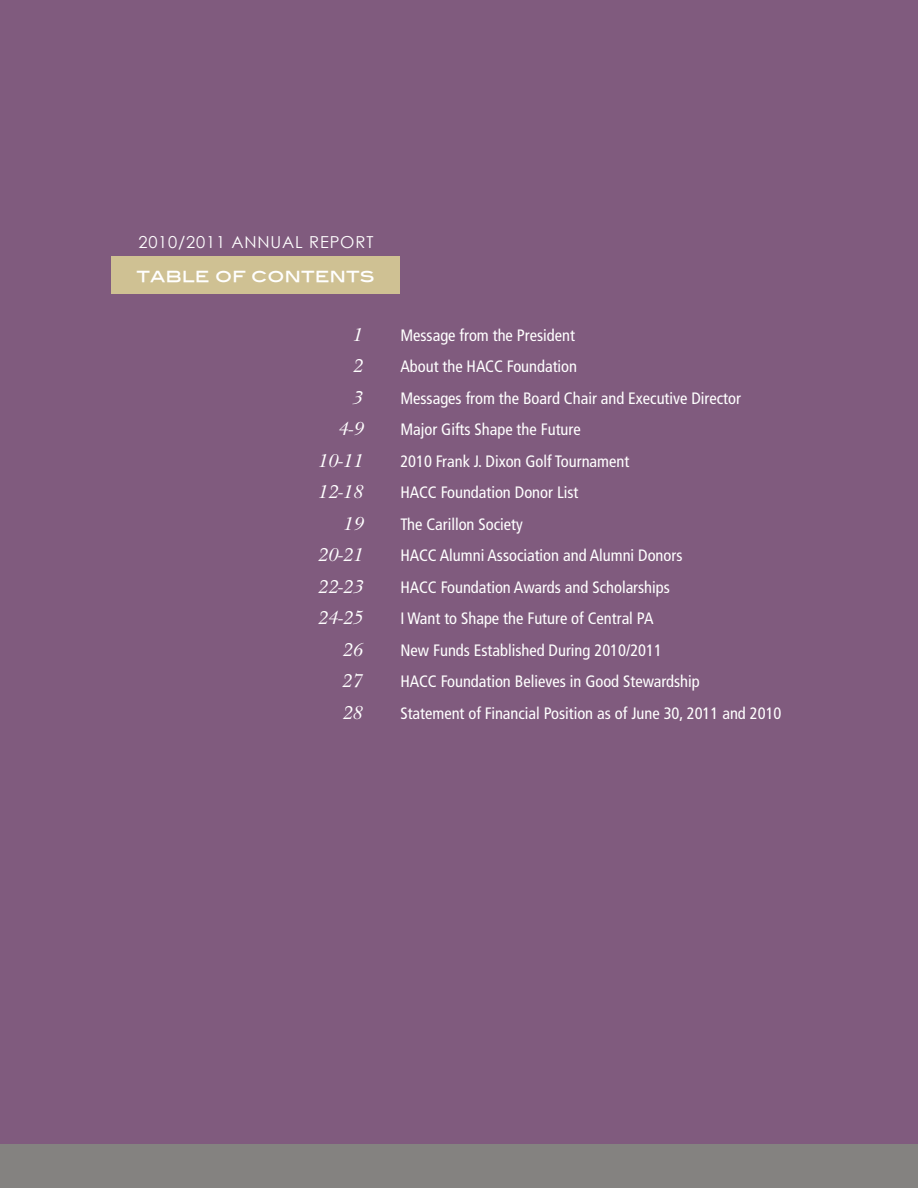
<style>
.page{position:relative;width:918px;height:1188px;background:#805b7e}
.page>*{position:absolute;margin:0;border:0;box-sizing:border-box;transform-origin:0 0}
.t1{font:italic 19.5px "New Baskerville";color:#fff}
.t2{font:18px "Blair Md ITCTT Medium";color:#fff}
.t3{font:condensed 16.5px "Frutiger";color:#fff}
.t4{font:16.5px "Century Gothic";letter-spacing:.05em;color:#fff}
</style>
<div class="page">
<div style="left:0;top:1144px;width:918px;height:44px;background:#848280"></div>
<div style="left:111px;top:257px;width:289px;height:37px;background:#cfc193"></div>
<p class="t4" style="left:138px;top:231px;width:237px">2010/2011 ANNUAL REPORT</p>
<p class="t2" style="left:137px;top:264px;width:240px">TABLE OF CONTENTS</p>
<p class="t1" style="left:352px;top:328px;width:12px">1</p>
<p class="t3" style="left:400px;top:328px;width:176px">Message from the President</p>
<p class="t1" style="left:352px;top:359px;width:12px">2</p>
<p class="t3" style="left:400px;top:360px;width:178px">About the HACC Foundation</p>
<p class="t1" style="left:352px;top:391px;width:12px">3</p>
<p class="t3" style="left:400px;top:391px;width:342px">Messages from the Board Chair and Executive Director</p>
<p class="t1" style="left:337px;top:422px;width:26px">4-9</p>
<p class="t3" style="left:400px;top:423px;width:182px">Major Gifts Shape the Future</p>
<p class="t1" style="left:317px;top:454px;width:47px">10-11</p>
<p class="t3" style="left:400px;top:454px;width:230px">2010 Frank J. Dixon Golf Tournament</p>
<p class="t1" style="left:317px;top:485px;width:47px">12-18</p>
<p class="t3" style="left:400px;top:486px;width:179px">HACC Foundation Donor List</p>
<p class="t1" style="left:342px;top:517px;width:22px">19</p>
<p class="t3" style="left:400px;top:517px;width:124px">The Carillon Society</p>
<p class="t1" style="left:317px;top:548px;width:47px">20-21</p>
<p class="t3" style="left:400px;top:549px;width:284px">HACC Alumni Association and Alumni Donors</p>
<p class="t1" style="left:317px;top:580px;width:47px">22-23</p>
<p class="t3" style="left:400px;top:580px;width:271px">HACC Foundation Awards and Scholarships</p>
<p class="t1" style="left:317px;top:611px;width:47px">24-25</p>
<p class="t3" style="left:400px;top:612px;width:255px">I Want to Shape the Future of Central PA</p>
<p class="t1" style="left:342px;top:643px;width:22px">26</p>
<p class="t3" style="left:400px;top:643px;width:263px">New Funds Established During 2010/2011</p>
<p class="t1" style="left:341px;top:674px;width:22px">27</p>
<p class="t3" style="left:400px;top:675px;width:301px">HACC Foundation Believes in Good Stewardship</p>
<p class="t1" style="left:341px;top:706px;width:22px">28</p>
<p class="t3" style="left:400px;top:706px;width:383px">Statement of Financial Position as of June 30, 2011 and 2010</p>
</div>
